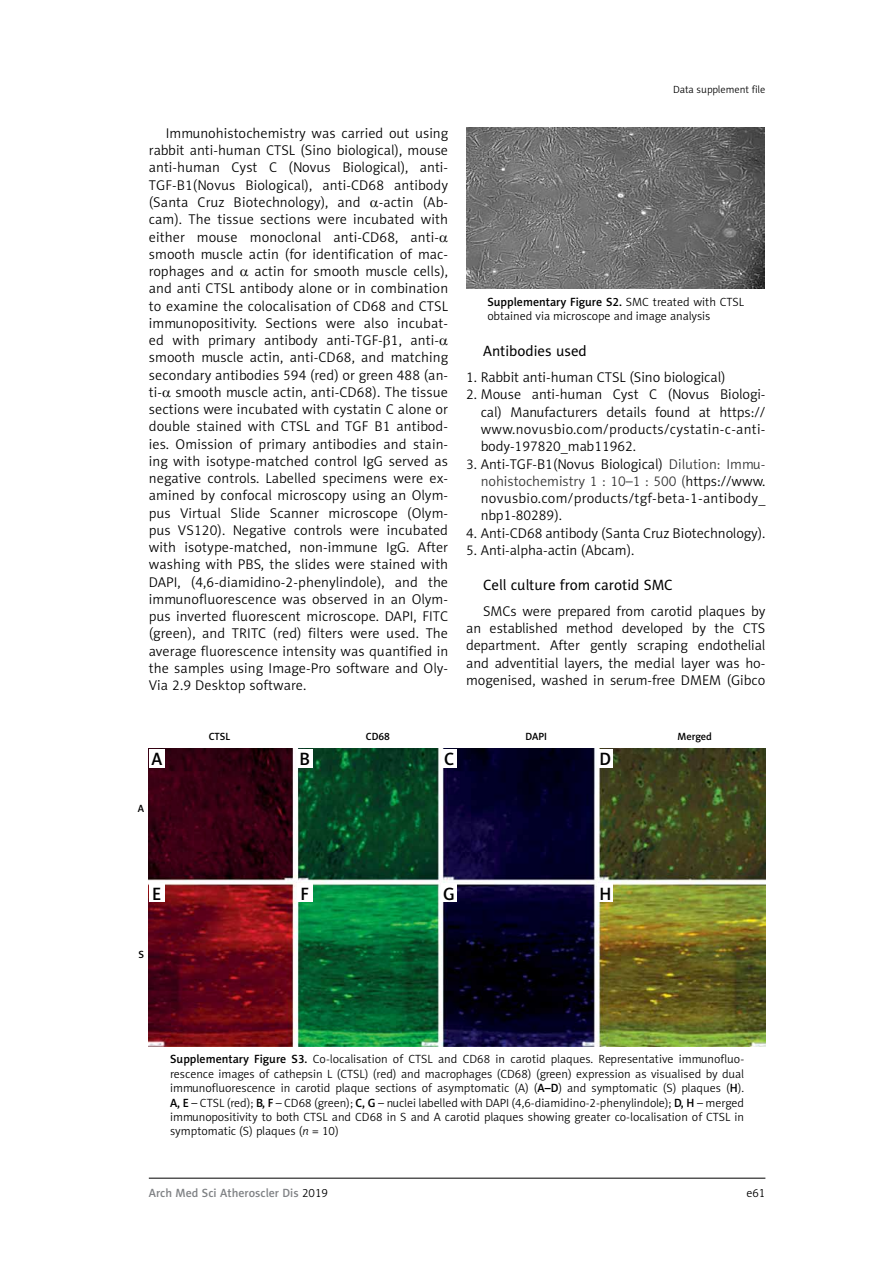
<style>
.page{position:relative;width:893px;height:1263px;background:#fff}
.page>*{position:absolute;margin:0;border:0;box-sizing:border-box;transform-origin:0 0}
.t1{font:18px "Naomi Sans EFN Medium";color:#000}
.t2{font:15px "Naomi Sans EFN";color:#000}
.t3{font:14.25px/17.2px "Naomi Sans EFN Light";letter-spacing:.01em;color:#000;text-align:justify}
.t4{font:12px/14.4px "Naomi Sans EFN Light";color:#000;text-align:justify}
.t5{font:12px "Naomi Sans EFN Medium";color:#000}
.t6{font:12px "Naomi Sans EFN Medium";color:#808285}
.t7{font:10.5px "Naomi Sans EFN Medium";color:#000}
.t8{font:10.5px "Naomi Sans EFN Light";color:#000}
.s1{font-family:"Naomi Sans EFN Light"}
.s2{color:#333}
.s3{font-family:"Naomi Sans EFN Medium"}
.s4{font-style:italic}
.s5{font-family:"Naomi Sans EFN Light";color:#000}
</style>
<div class="page">
<hr style="left:149px;top:1178px;width:616px;height:1px;background:#000">
<img style="left:466px;top:128px;width:299px;height:160px">
<img style="left:149px;top:748px;width:616px;height:298px">
<div style="left:149px;top:748px;width:16px;height:19px;background:#fff"></div>
<div style="left:149px;top:883px;width:16px;height:19px;background:#fff"></div>
<div style="left:297px;top:748px;width:16px;height:19px;background:#fff"></div>
<div style="left:297px;top:883px;width:16px;height:19px;background:#fff"></div>
<div style="left:441px;top:748px;width:16px;height:19px;background:#fff"></div>
<div style="left:441px;top:883px;width:16px;height:19px;background:#fff"></div>
<div style="left:597px;top:748px;width:16px;height:19px;background:#fff"></div>
<div style="left:597px;top:883px;width:16px;height:19px;background:#fff"></div>
<p class="t3" style="left:149px;top:124px;width:301px;text-indent:17px">Immunohistochemistry was carried out using rabbit anti-human CTSL (Sino biological), mouse anti-human Cyst C (Novus Biological), anti-TGF-B1(Novus Biological), anti-CD68 antibody (Santa Cruz Biotechnology), and</p>
<p class="t3" style="left:149px;top:194px;width:301px;text-align:left;text-indent:230px">-actin (Ab&shy;cam). The tissue sections were incubated with either mouse monoclonal anti-CD68, anti&shy;smooth muscle actin (for identification of mac&shy;rophages and</p>
<p class="t3" style="left:149px;top:263px;width:301px;text-align:left;text-indent:106px">actin for smooth muscle cells), and anti CTSL antibody alone or in combination to examine the colocalisation of CD68 and CTSL immunopositivity. Sections were also incubat&shy;ed with primary antibody anti-TGF- 1, anti&shy;smooth muscle actin, anti-CD68, and matching secondary antibodies 594 (red) or green 488 (an&shy;ti- smooth muscle actin, anti-CD68). The tissue sections were incubated with cystatin C alone or double stained with CTSL and TGF B1 antibod&shy;ies. Omission of primary antibodies and stain&shy;ing with isotype-matched control IgG served as negative controls. Labelled specimens were ex&shy;amined by confocal microscopy using an Olym&shy;pus Virtual Slide Scanner microscope (Olym&shy;pus VS120). Negative controls were incubated with isotype-matched, non-immune IgG. After washing with PBS, the slides were stained with DAPI, (4,6-diamidino-2-phenylindole), and the immunofluorescence was observed in an Olym&shy;pus inverted fluorescent microscope. DAPI, FITC (green), and TRITC (red) filters were used. The average fluorescence intensity was quantified in the samples using Image-Pro software and Oly-Via 2.9 Desktop software.</p>
<p class="t8" style="left:673px;top:83px;width:94px">Data supplement file</p>
<p class="t5" style="left:487px;top:295px;width:258px">Supplementary Figure S2. <span class="s1">SMC treated with CTSL</span></p>
<p class="t4" style="left:487px;top:309px;width:225px">obtained via microscope and image analysis</p>
<p class="t2" style="left:483px;top:342px;width:105px">Antibodies used</p>
<p class="t3" style="left:466px;top:369px;width:261px">1. Rabbit anti-human CTSL (Sino biological)</p>
<p class="t3" style="left:481px;top:386px;width:286px;text-indent:-15px">2. Mouse anti-human Cyst C (Novus Biologi&shy;cal) Manufacturers details found at https:// www.novusbio.com/products/cystatin-c-anti&shy;body-197820_mab11962.</p>
<p class="t3" style="left:481px;top:455px;width:286px;text-indent:-15px">3. Anti-TGF-B1(Novus Biological) <span class="s2">Dilution: Immu&shy;nohistochemistry 1 : 10–1 : 500 (</span>https://www. novusbio.com/products/tgf-beta-1-antibody_ nbp1-80289).</p>
<p class="t3" style="left:466px;top:524px;width:301px">4. Anti-CD68 antibody (Santa Cruz Biotechnology).</p>
<p class="t3" style="left:466px;top:541px;width:170px">5. Anti-alpha-actin (Abcam).</p>
<p class="t2" style="left:483px;top:576px;width:191px">Cell culture from carotid SMC</p>
<p class="t3" style="left:466px;top:602px;width:301px;text-indent:17px">SMCs were prepared from carotid plaques by an established method developed by the CTS department. After gently scraping endothelial and adventitial layers, the medial layer was ho&shy;mogenised, washed in serum-free DMEM (Gibco</p>
<p class="t1" style="left:151px;top:748px;width:12px">A</p>
<p class="t7" style="left:138px;top:802px;width:8px">A</p>
<p class="t1" style="left:152px;top:883px;width:11px">E</p>
<p class="t7" style="left:138px;top:948px;width:7px">S</p>
<p class="t7" style="left:209px;top:730px;width:23px">CTSL</p>
<p class="t7" style="left:366px;top:730px;width:26px">CD68</p>
<p class="t7" style="left:526px;top:730px;width:23px">DAPI</p>
<p class="t7" style="left:677px;top:730px;width:36px">Merged</p>
<p class="t1" style="left:299px;top:748px;width:12px">B</p>
<p class="t1" style="left:301px;top:883px;width:10px">F</p>
<p class="t1" style="left:444px;top:748px;width:12px">C</p>
<p class="t1" style="left:443px;top:883px;width:13px">G</p>
<p class="t1" style="left:600px;top:748px;width:13px">D</p>
<p class="t1" style="left:599px;top:883px;width:13px">H</p>
<p class="t4" style="left:170px;top:1052px;width:576px"><span class="s3">Supplementary Figure S3.</span> Co-localisation of CTSL and CD68 in carotid plaques. Representative immunofluo&shy;rescence images of cathepsin L (CTSL) (red) and macrophages (CD68) (green) expression as visualised by dual immunofluorescence in carotid plaque sections of asymptomatic (A) (<span class="s3">A–D</span>) and symptomatic (S) plaques (<span class="s3">H</span>).<br><span class="s3">A, E</span> – CTSL (red); <span class="s3">B, F</span> – CD68 (green); <span class="s3">C, G</span> – nuclei labelled with DAPI (4,6-diamidino-2-phenylindole); <span class="s3">D, H</span> – merged immunopositivity to both CTSL and CD68 in S and A carotid plaques showing greater co-localisation of CTSL in symptomatic (S) plaques (<span class="s4">n</span> = 10)</p>
<p class="t6" style="left:149px;top:1186px;width:181px">Arch Med Sci Atheroscler Dis <span class="s5">2019</span></p>
<p class="t4" style="left:746px;top:1186px;width:20px">e61</p>
</div>
